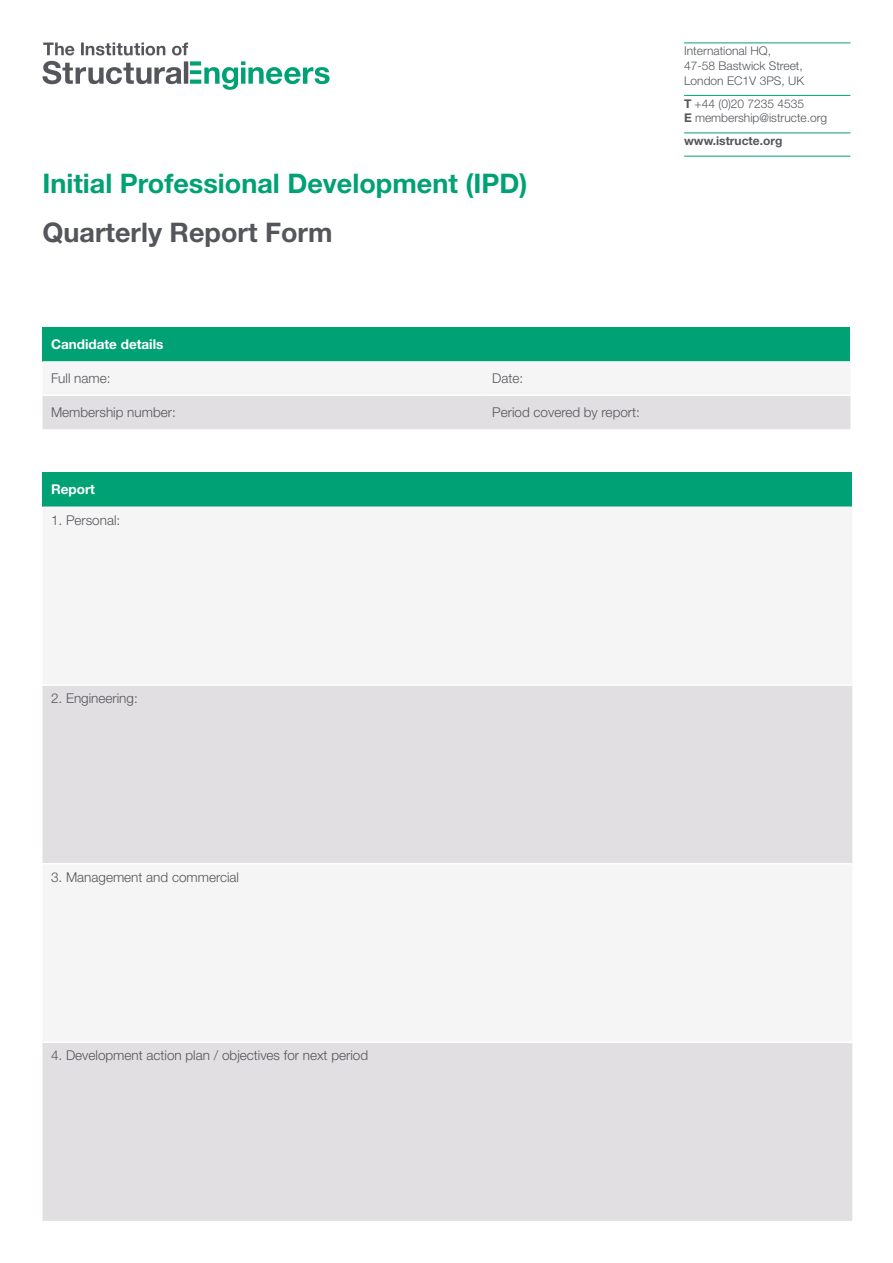
<style>
.page{position:relative;width:893px;height:1263px;background:#fff}
.page>*{position:absolute;margin:0;border:0;box-sizing:border-box;transform-origin:0 0}
.t1{font:700 27px "Helvetica Neue LT Std";color:#00a174}
.t2{font:700 27px "Helvetica Neue LT Std";color:#54565b}
.t3{font:300 13.5px "Helvetica Neue LT Std";color:#54565b}
.t4{font:700 13.5px "Helvetica Neue LT Std";color:#fff}
.t5{font:300 12px/15px "Helvetica Neue LT Std";color:#54565b}
.t6{font:700 12px "Helvetica Neue LT Std";color:#54565b}
.s1{font-weight:700}
</style>
<div class="page">
<div style="left:43px;top:327px;width:807px;height:34px;background:#00a174"></div>
<svg style="left:43px;top:361px;width:807px;height:68px"></svg>
<hr style="left:43px;top:394px;width:441px;height:2px;background:#fff">
<hr style="left:484px;top:394px;width:366px;height:2px;background:#fff">
<div style="left:43px;top:472px;width:809px;height:34px;background:#00a174"></div>
<svg style="left:43px;top:686px;width:809px;height:535px;fill:#e1dfe1"></svg>
<hr style="left:43px;top:863px;width:809px;height:1px;background:#fff">
<hr style="left:43px;top:1041px;width:809px;height:2px;background:#fff">
<hr style="left:684px;top:43px;width:166px;height:1px;background:#00a174">
<hr style="left:684px;top:95px;width:166px;height:1px;background:#00a174">
<hr style="left:684px;top:133px;width:166px;height:1px;background:#00a174">
<hr style="left:684px;top:156px;width:166px;height:1px;background:#00a174">
<svg style="left:43px;top:61px;width:287px;height:29px"></svg>
<svg style="left:172px;top:43px;width:16px;height:12px"></svg>
<svg style="left:81px;top:43px;width:84px;height:12px"></svg>
<svg style="left:43px;top:43px;width:31px;height:12px"></svg>
<h1 class="t1" style="left:43px;top:166px;width:486px">Initial Professional Development (IPD)</h1>
<h1 class="t2" style="left:43px;top:216px;width:291px">Quarterly Report Form</h1>
<p class="t4" style="left:51px;top:336px;width:114px">Candidate details</p>
<p class="t3" style="left:51px;top:370px;width:61px">Full name:</p>
<p class="t3" style="left:492px;top:370px;width:33px">Date:</p>
<p class="t3" style="left:51px;top:404px;width:126px">Membership number:</p>
<p class="t3" style="left:492px;top:404px;width:149px">Period covered by report:</p>
<p class="t4" style="left:51px;top:481px;width:45px">Report</p>
<p class="t3" style="left:51px;top:512px;width:71px">1. Personal:</p>
<p class="t5" style="left:684px;top:43px;width:122px">International HQ,<br>47-58 Bastwick Street,<br>London EC1V 3PS, UK</p>
<p class="t5" style="left:684px;top:96px;width:145px;line-height:14.4px"><span class="s1">T</span> +44 (0)20 7235 4535<br><span class="s1">E</span> membership@istructe.org</p>
<p class="t6" style="left:684px;top:133px;width:100px">www.istructe.org</p>
<p class="t3" style="left:51px;top:690px;width:88px">2. Engineering:</p>
<p class="t3" style="left:51px;top:869px;width:190px">3. Management and commercial</p>
<p class="t3" style="left:51px;top:1047px;width:319px">4. Development action plan / objectives for next period</p>
</div>
